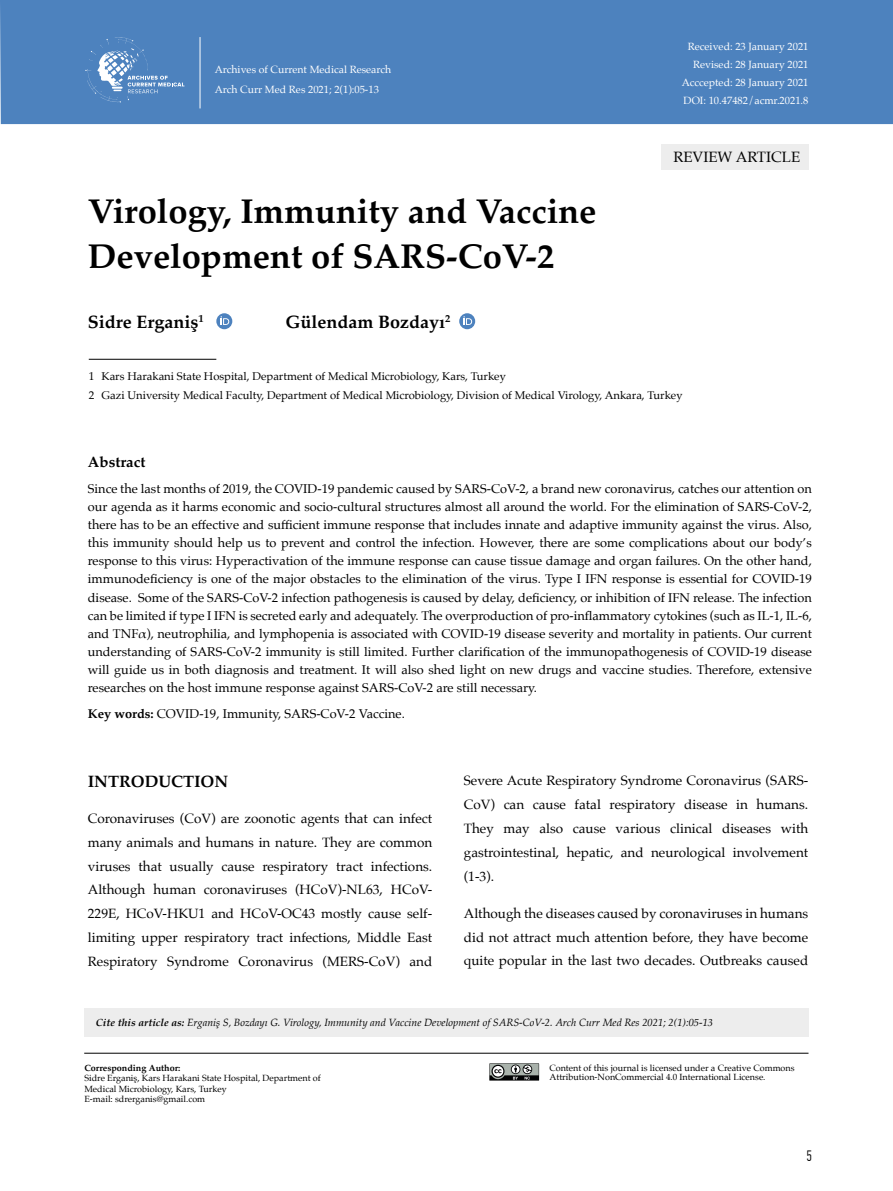
<style>
.page{position:relative;width:893px;height:1191px;background:#fff}
.page>*{position:absolute;margin:0;border:0;box-sizing:border-box;transform-origin:0 0}
.t1{font:700 34.5px/45px "Palatino";color:#000}
.t2{font:700 18px "Palatino";color:#000}
.t3{font:700 16.5px "Palatino";color:#000}
.t4{font:15px "Palatino";color:#000}
.t5{font:700 15px "Palatino";color:#000}
.t6{font:300 15px "PF Din Text Comp Pro";color:#000}
.t7{font:13.5px/23.7px "Palatino";color:#000;text-align:justify}
.t8{font:12.75px/18px "Palatino";color:#000;text-align:justify}
.t9{font:11.25px/19.2px "Palatino";color:#000}
.t10{font:10.5px/18px "Palatino";color:#fff}
.t11{font:italic 10.5px "Palatino";color:#000}
.t12{font:9px/10.5px "Palatino";color:#000}
.t13{font:700 9px "Palatino";color:#000}
.s1{font-weight:700}
</style>
<div class="page">
<div style="left:661px;top:144px;width:147px;height:26px;background:#ededed"></div>
<hr style="left:89px;top:359px;width:127px;height:1px;background:#000">
<hr style="left:84px;top:1053px;width:724px;height:1px;background:#000">
<div style="left:0;top:0;width:893px;height:124px;background:#4d82be"></div>
<svg style="left:489px;top:1063px;width:50px;height:17px"></svg>
<svg style="left:216px;top:313px;width:16px;height:16px"></svg>
<svg style="left:221px;top:316px;width:8px;height:9px"></svg>
<div style="left:459px;top:313px;width:16px;height:16px;background:#4d82be;border-radius:50%"></div>
<svg style="left:463px;top:316px;width:9px;height:9px"></svg>
<hr style="left:200px;top:37px;width:1px;height:71px;background:#fff">
<div style="left:84px;top:1008px;width:724px;height:28px;background:#ededed"></div>
<svg style="left:85px;top:37px;width:99px;height:65px;background:#6291c5"></svg>
<p class="t10" style="left:215px;top:60px;width:178px;line-height:19.5px">Archives of Current Medical Research<br>Arch Curr Med Res 2021; 2(1):05-13</p>
<h1 class="t1" style="left:88px;top:188px;width:510px">Virology, Immunity and Vaccine<br>Development of SARS-CoV-2</h1>
<h2 class="t2" style="left:88px;top:306px;width:117px">Sidre Erganiş<sup>1</sup></h2>
<h2 class="t2" style="left:285px;top:306px;width:166px">Gülendam Bozdayı<sup>2</sup></h2>
<p class="t10" style="left:682px;top:37px;width:128px;text-align:right">Received: 23 January 2021<br>Revised: 28 January 2021<br>Acccepted: 28 January 2021<br>DOI: 10.47482/acmr.2021.8</p>
<p class="t4" style="left:673px;top:145px;width:128px">REVIEW ARTICLE</p>
<p class="t9" style="left:89px;top:366px;width:595px">1 Kars Harakani State Hospital, Department of Medical Microbiology, Kars, Turkey<br>2 Gazi University Medical Faculty, Department of Medical Microbiology, Division of Medical Virology, Ankara, Turkey</p>
<p class="t5" style="left:88px;top:449px;width:59px">Abstract</p>
<p class="t8" style="left:88px;top:480px;width:725px">Since the last months of 2019, the COVID-19 pandemic caused by SARS-CoV-2, a brand new coronavirus, catches our attention on our agenda as it harms economic and socio-cultural structures almost all around the world. For the elimination of SARS-CoV-2, there has to be an effective and sufficient immune response that includes innate and adaptive immunity against the virus. Also, this immunity should help us to prevent and control the infection. However, there are some complications about our body’s response to this virus: Hyperactivation of the immune response can cause tissue damage and organ failures. On the other hand, immunodeficiency is one of the major obstacles to the elimination of the virus. Type I IFN response is essential for COVID-19 disease. Some of the SARS-CoV-2 infection pathogenesis is caused by delay, deficiency, or inhibition of IFN release. The infection can be limited if type I IFN is secreted early and adequately. The overproduction of pro-inflammatory cytokines (such as IL-1, IL-6, and TNFα), neutrophilia, and lymphopenia is associated with COVID-19 disease severity and mortality in patients. Our current understanding of SARS-CoV-2 immunity is still limited. Further clarification of the immunopathogenesis of COVID-19 disease will guide us in both diagnosis and treatment. It will also shed light on new drugs and vaccine studies. Therefore, extensive researches on the host immune response against SARS-CoV-2 are still necessary.</p>
<p class="t8" style="left:88px;top:704px;width:319px"><span class="s1">Key words:</span> COVID-19, Immunity, SARS-CoV-2 Vaccine.</p>
<p class="t3" style="left:88px;top:767px;width:142px">INTRODUCTION</p>
<p class="t7" style="left:88px;top:806px;width:346px">Coronaviruses (CoV) are zoonotic agents that can infect many animals and humans in nature. They are common viruses that usually cause respiratory tract infections.<br>Although human coronaviruses (HCoV)-NL63, HCoV-229E, HCoV-HKU1 and HCoV-OC43 mostly cause self&shy;limiting upper respiratory tract infections, Middle East Respiratory Syndrome Coronavirus (MERS-CoV) and</p>
<p class="t7" style="left:464px;top:768px;width:346px">Severe Acute Respiratory Syndrome Coronavirus (SARS-CoV) can cause fatal respiratory disease in humans.<br>They may also cause various clinical diseases with gastrointestinal, hepatic, and neurological involvement (1-3).</p>
<p class="t7" style="left:464px;top:901px;width:346px">Although the diseases caused by coronaviruses in humans did not attract much attention before, they have become quite popular in the last two decades. Outbreaks caused</p>
<p class="t11" style="left:96px;top:1013px;width:619px"><span class="s1">Cite this article as:</span> Erganiş S, Bozdayı G. Virology, Immunity and Vaccine Development of SARS-CoV-2. Arch Curr Med Res 2021; 2(1):05-13</p>
<p class="t13" style="left:84px;top:1060px;width:98px">Corresponding Author:</p>
<p class="t12" style="left:84px;top:1073px;width:238px">Sidre Erganiş, Kars Harakani State Hospital, Department of<br>Medical Microbiology, Kars, Turkey<br>E-mail: sdrerganis@gmail.com</p>
<p class="t12" style="left:549px;top:1063px;width:247px;line-height:9px">Content of this journal is licensed under a Creative Commons<br>Attribution-NonCommercial 4.0 International License.</p>
<p class="t6" style="left:806px;top:1147px;width:7px">5</p>
</div>
